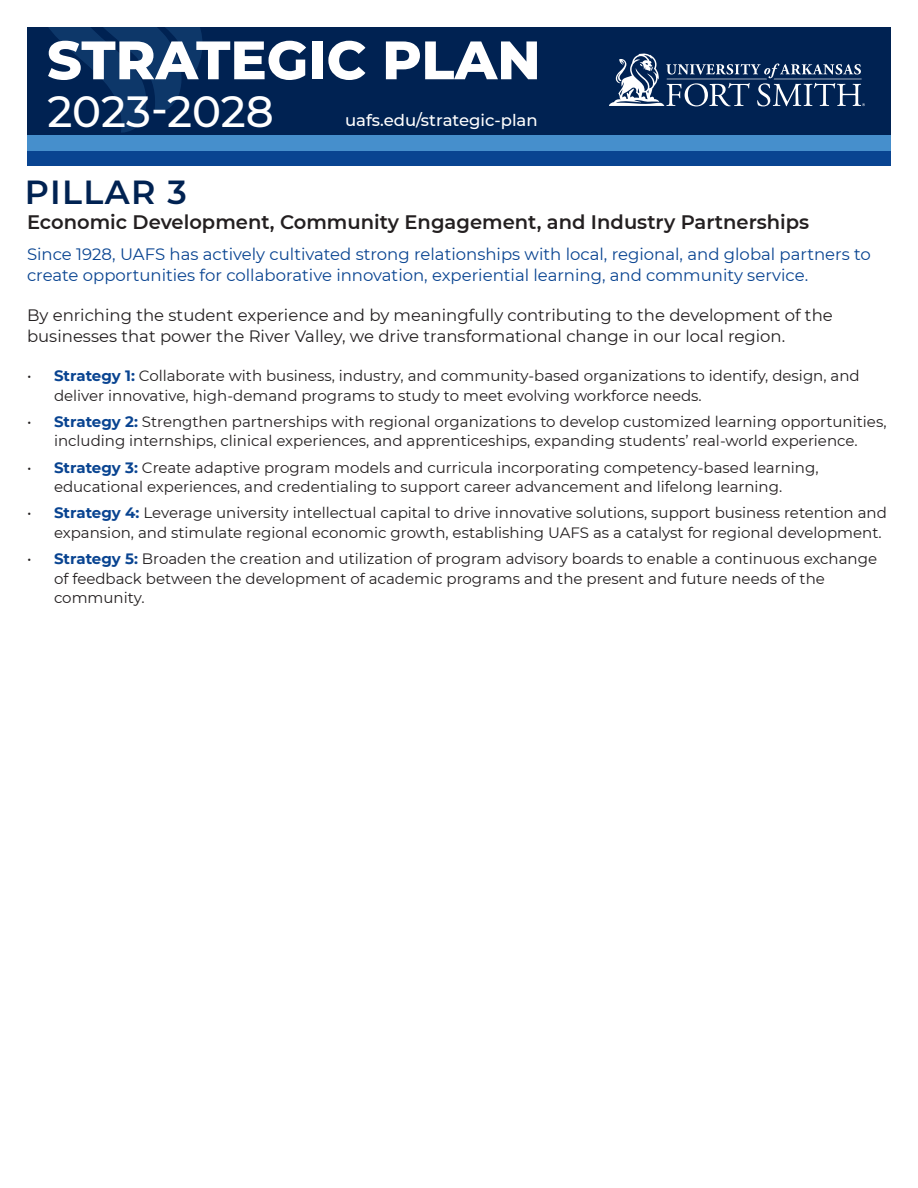
<style>
.page{position:relative;width:918px;height:1188px;background:#fff}
.page>*{position:absolute;margin:0;border:0;box-sizing:border-box;transform-origin:0 0}
.t1{font:800 54px "Montserrat";color:#fff}
.t2{font:500 43.5px "Montserrat";letter-spacing:-.005em;color:#fff}
.t3{font:600 33.3px "Montserrat";letter-spacing:.04em;color:#002252}
.t4{font:600 19.5px "Montserrat";color:#231f20}
.opening_paragraph{font:16.5px/21px "Montserrat";color:#094491}
.secondary_paragraph{font:16.5px/21px "Montserrat";color:#231f20}
.t5{font:500 16.5px "Montserrat";color:#fff}
.t6{font:15px/19.5px "Montserrat";color:#231f20}
.s1{font-weight:700;color:#094491}
</style>
<div class="page">
<div style="left:27px;top:27px;width:864px;height:118px;background:#002252"></div>
<svg style="left:48px;top:27px;width:154px;height:106px"></svg>
<div style="left:27px;top:150px;width:864px;height:16px;background:#094491"></div>
<div style="left:27px;top:135px;width:864px;height:15px;background:#468fcc"></div>
<svg style="left:609px;top:53px;width:256px;height:53px"></svg>
<p class="t1" style="left:47px;top:21px;width:495px">STRATEGIC PLAN</p>
<p class="t2" style="left:47px;top:81px;width:228px">2023-2028</p>
<p class="t5" style="left:345px;top:109px;width:194px">uafs.edu/strategic-plan</p>
<p class="t3" style="left:25px;top:168px;width:163px">PILLAR 3</p>
<p class="t4" style="left:27px;top:208px;width:784px">Economic Development, Community Engagement, and Industry Partnerships</p>
<p class="opening_paragraph" style="left:27px;top:243px;width:845px">Since 1928, UAFS has actively cultivated strong relationships with local, regional, and global partners to create opportunities for collaborative innovation, experiential learning, and community service.</p>
<p class="secondary_paragraph" style="left:27px;top:304px;width:807px">By enriching the student experience and by meaningfully contributing to the development of the businesses that power the River Valley, we drive transformational change in our local region.</p>
<p class="t6" style="left:54px;top:366px;width:807px;text-indent:-27px">• <span class="s1">Strategy 1:</span> Collaborate with business, industry, and community-based organizations to identify, design, and deliver innovative, high-demand programs to study to meet evolving workforce needs.</p>
<p class="t6" style="left:27px;top:411px;width:861px;text-align:center">• <span class="s1">Strategy 2:</span> Strengthen partnerships with regional organizations to develop customized learning opportunities, including internships, clinical experiences, and apprenticeships, expanding students’ real-world experience.</p>
<p class="t6" style="left:54px;top:457px;width:766px;text-indent:-27px">• <span class="s1">Strategy 3:</span> Create adaptive program models and curricula incorporating competency-based learning, educational experiences, and credentialing to support career advancement and lifelong learning.</p>
<p class="t6" style="left:54px;top:503px;width:834px;text-indent:-27px">• <span class="s1">Strategy 4:</span> Leverage university intellectual capital to drive innovative solutions, support business retention and expansion, and stimulate regional economic growth, establishing UAFS as a catalyst for regional development.</p>
<p class="t6" style="left:54px;top:549px;width:825px;text-indent:-27px">• <span class="s1">Strategy 5:</span> Broaden the creation and utilization of program advisory boards to enable a continuous exchange of feedback between the development of academic programs and the present and future needs of the community.</p>
</div>
